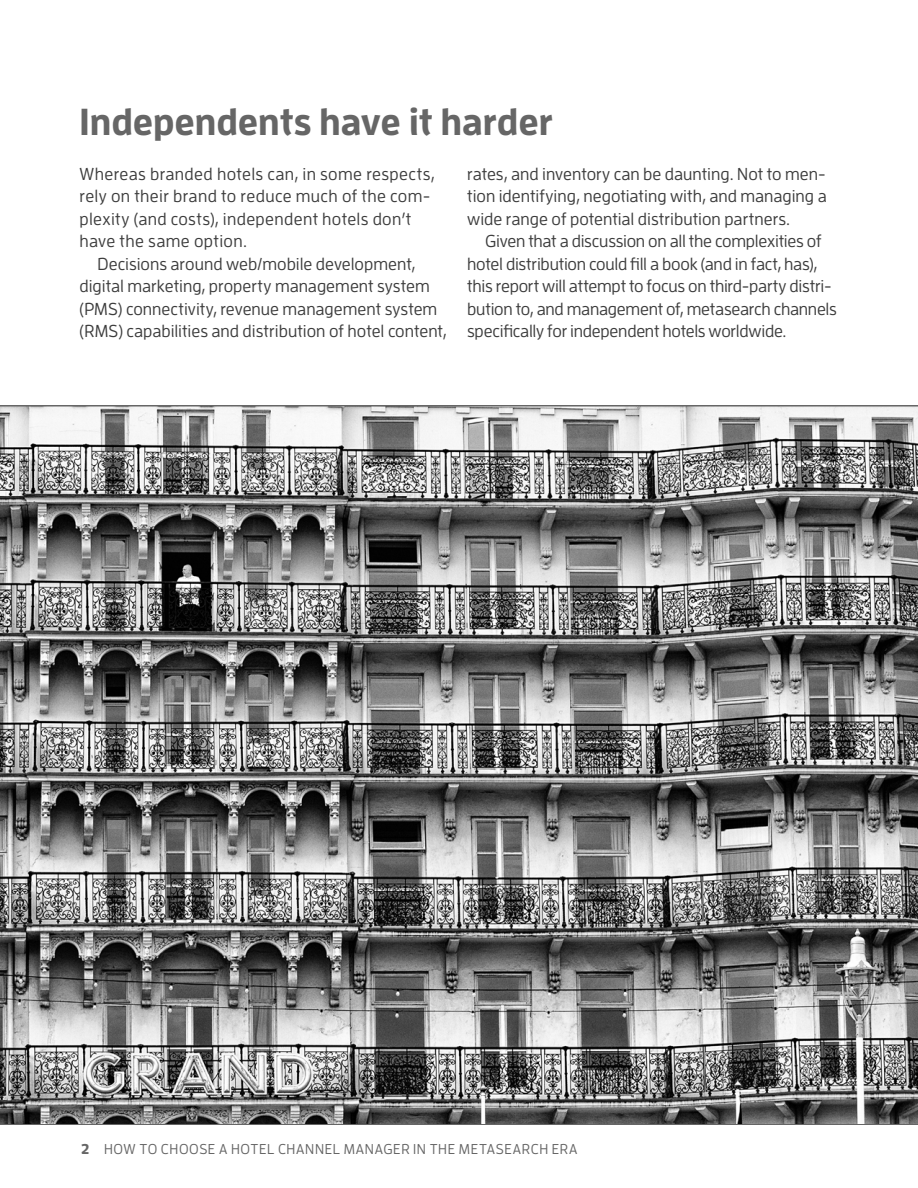
<style>
.page{position:relative;width:918px;height:1188px;background:#fff}
.page>*{position:absolute;margin:0;border:0;box-sizing:border-box;transform-origin:0 0}
.t1{font:700 37.5px "Enzo OT";letter-spacing:-.005em;color:#666}
.t2{font:500 17.25px/22.5px "Enzo OT";color:#3c3c3c}
.t3{font:500 17.25px/22.5px "Enzo OT";letter-spacing:.02em;color:#3c3c3c}
.t4{font:500 14.25px "Enzo OT";letter-spacing:.045em;color:#666}
.s1{font-weight:700}
</style>
<div class="page">
<hr style="left:0;top:1124px;width:918px;height:1px;background:#666">
<img style="left:0;top:406px;width:918px;height:718px">
<hr style="left:0;top:405px;width:918px;height:1px;background:#666">
<h1 class="t1" style="left:80px;top:98px;width:475px">Independents have it harder</h1>
<p class="t3" style="left:80px;top:162px;width:357px">Whereas branded hotels can, in some respects, rely on their brand to reduce much of the com&shy;plexity (and costs), independent hotels don’t have the same option.</p>
<p class="t2" style="left:80px;top:252px;width:369px;text-indent:18px">Decisions around web/mobile development, digital marketing, property management system (PMS) connectivity, revenue management system (RMS) capabilities and distribution of hotel content,</p>
<p class="t2" style="left:467px;top:162px;width:361px;text-align:justify">rates, and inventory can be daunting. Not to men&shy;tion identifying, negotiating with, and managing a wide range of potential distribution partners.</p>
<p class="t2" style="left:467px;top:230px;width:371px;text-indent:18px">Given that a discussion on all the complexities of hotel distribution could fill a book (and in fact, has), this report will attempt to focus on third-party distri&shy;bution to, and management of, metasearch channels specifically for independent hotels worldwide.</p>
<p class="t4" style="left:81px;top:1140px;width:498px"><span class="s1">2</span> HOW TO CHOOSE A HOTEL CHANNEL MANAGER IN THE METASEARCH ERA</p>
</div>
